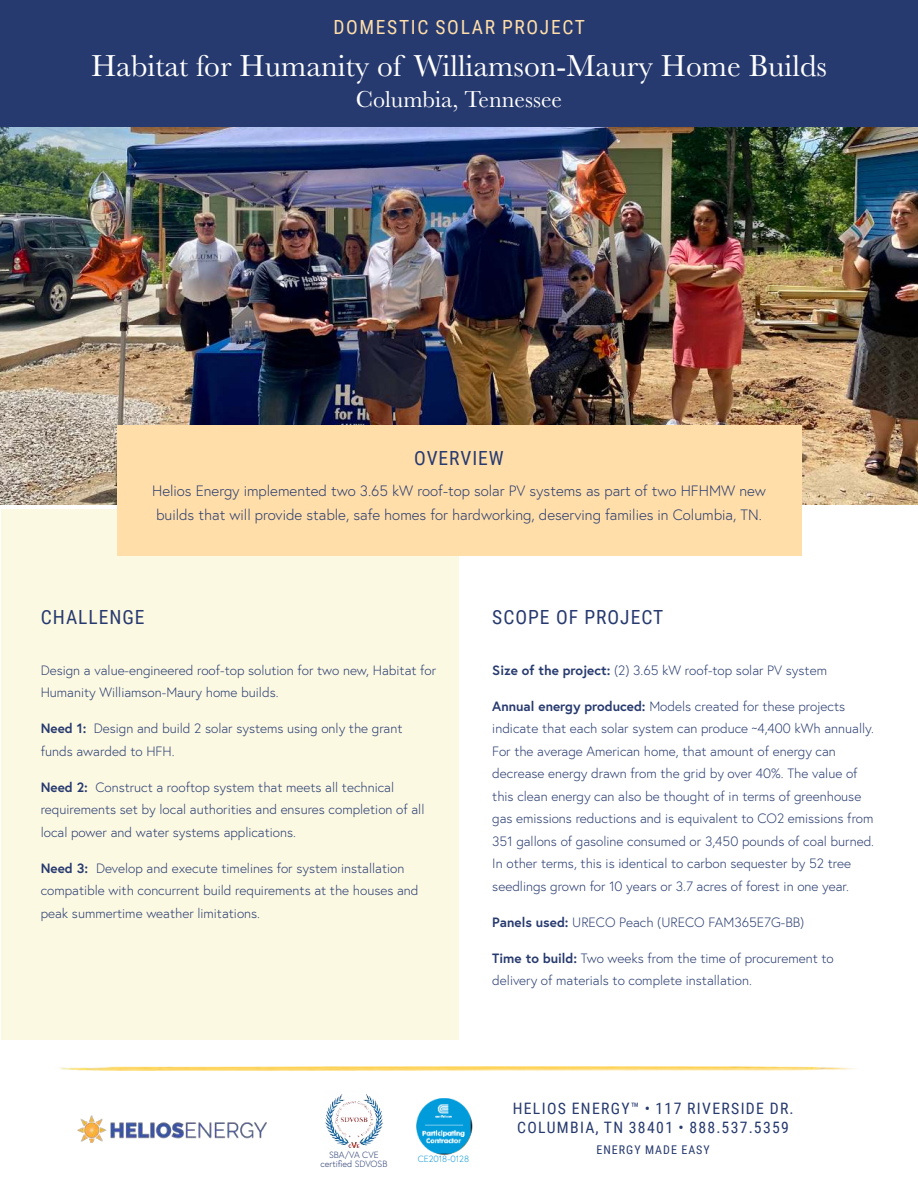
<style>
.page{position:relative;width:918px;height:1188px;background:#fff}
.page>*{position:absolute;margin:0;border:0;box-sizing:border-box;transform-origin:0 0}
.t1{font:31.5px "Baskerville";color:#fff}
.t2{font:24px "Baskerville";color:#fff}
.t3{font:19.5px "Roboto Condensed";letter-spacing:.05em;color:#273a6f}
.t4{font:19.5px "Roboto Condensed";letter-spacing:.085em;color:#ffdeaa}
.t5{font:15.75px/18.9px "Roboto Condensed";letter-spacing:.085em;color:#273a6f}
.t6{font:300 15px/24px "Europa";color:#273a6f}
.t7{font:300 13.5px/22.5px "Europa";color:#273a6f}
.t8{font:12px "Roboto Condensed";letter-spacing:.085em;color:#273a6f}
.t9{font:300 9px/9px "Europa";color:#273a6f;text-align:center}
.t10{font:300 9px "Europa";color:#0f99d6}
.s1{font-weight:700}
</style>
<div class="page">
<div style="left:1px;top:509px;width:458px;height:530px;background:#fcf9e3"></div>
<img style="left:0;top:126px;width:918px;height:378px">
<div style="left:0;top:0;width:918px;height:126px;background:#273a6f"></div>
<div style="left:117px;top:425px;width:684px;height:131px;background:#ffdeaa"></div>
<img style="left:59px;top:1066px;width:796px;height:4px">
<img style="left:416px;top:1098px;width:57px;height:57px">
<img style="left:325px;top:1094px;width:58px;height:54px">
<img style="left:77px;top:1115px;width:189px;height:28px">
<h3 class="t4" style="left:333px;top:20px;width:253px">DOMESTIC SOLAR PROJECT</h3>
<h1 class="t1" style="left:91px;top:55px;width:737px">Habitat for Humanity of Williamson-Maury Home Builds</h1>
<h2 class="t2" style="left:356px;top:91px;width:208px">Columbia, Tennessee</h2>
<h3 class="t3" style="left:414px;top:451px;width:91px">OVERVIEW</h3>
<p class="t6" style="left:152px;top:480px;width:615px">Helios Energy implemented two 3.65 kW roof-top solar PV systems as part of two HFHMW new builds that will provide stable, safe homes for hardworking, deserving families in Columbia, TN.</p>
<h3 class="t3" style="left:41px;top:610px;width:105px">CHALLENGE</h3>
<h3 class="t3" style="left:492px;top:610px;width:172px">SCOPE OF PROJECT</h3>
<p class="t7" style="left:41px;top:660px;width:397px">Design a value-engineered roof-top solution for two new, Habitat for<br>Humanity Williamson-Maury home builds.</p>
<p class="t7" style="left:41px;top:718px;width:363px"><span class="s1">Need 1:</span> Design and build 2 solar systems using only the grant funds awarded to HFH.</p>
<p class="t7" style="left:41px;top:777px;width:385px"><span class="s1">Need 2:</span> Construct a rooftop system that meets all technical requirements set by local authorities and ensures completion of all local power and water systems applications.</p>
<p class="t7" style="left:41px;top:858px;width:379px"><span class="s1">Need 3:</span> Develop and execute timelines for system installation compatible with concurrent build requirements at the houses and peak summertime weather limitations.</p>
<p class="t7" style="left:492px;top:660px;width:336px"><span class="s1">Size of the project:</span> (2) 3.65 kW roof-top solar PV system</p>
<p class="t7" style="left:492px;top:696px;width:383px"><span class="s1">Annual energy produced:</span> Models created for these projects indicate that each solar system can produce ~4,400 kWh annually.<br>For the average American home, that amount of energy can decrease energy drawn from the grid by over 40%. The value of this clean energy can also be thought of in terms of greenhouse gas emissions reductions and is equivalent to CO2 emissions from 351 gallons of gasoline consumed or 3,450 pounds of coal burned.<br>In other terms, this is identical to carbon sequester by 52 tree seedlings grown for 10 years or 3.7 acres of forest in one year.</p>
<p class="t7" style="left:492px;top:912px;width:314px"><span class="s1">Panels used:</span> URECO Peach (URECO FAM365E7G-BB)</p>
<p class="t7" style="left:492px;top:948px;width:343px"><span class="s1">Time to build:</span> Two weeks from the time of procurement to delivery of materials to complete installation.</p>
<p class="t9" style="left:320px;top:1151px;width:68px">SBA/VA CVE certified SDVOSB</p>
<p class="t10" style="left:418px;top:1155px;width:53px">CE2018-0128</p>
<p class="t5" style="left:513px;top:1100px;width:283px">HELIOS ENERGY™ • 117 RIVERSIDE DR.<br>COLUMBIA, TN 38401 • 888.537.5359</p>
<p class="t8" style="left:596px;top:1146px;width:115px">ENERGY MADE EASY</p>
</div>
